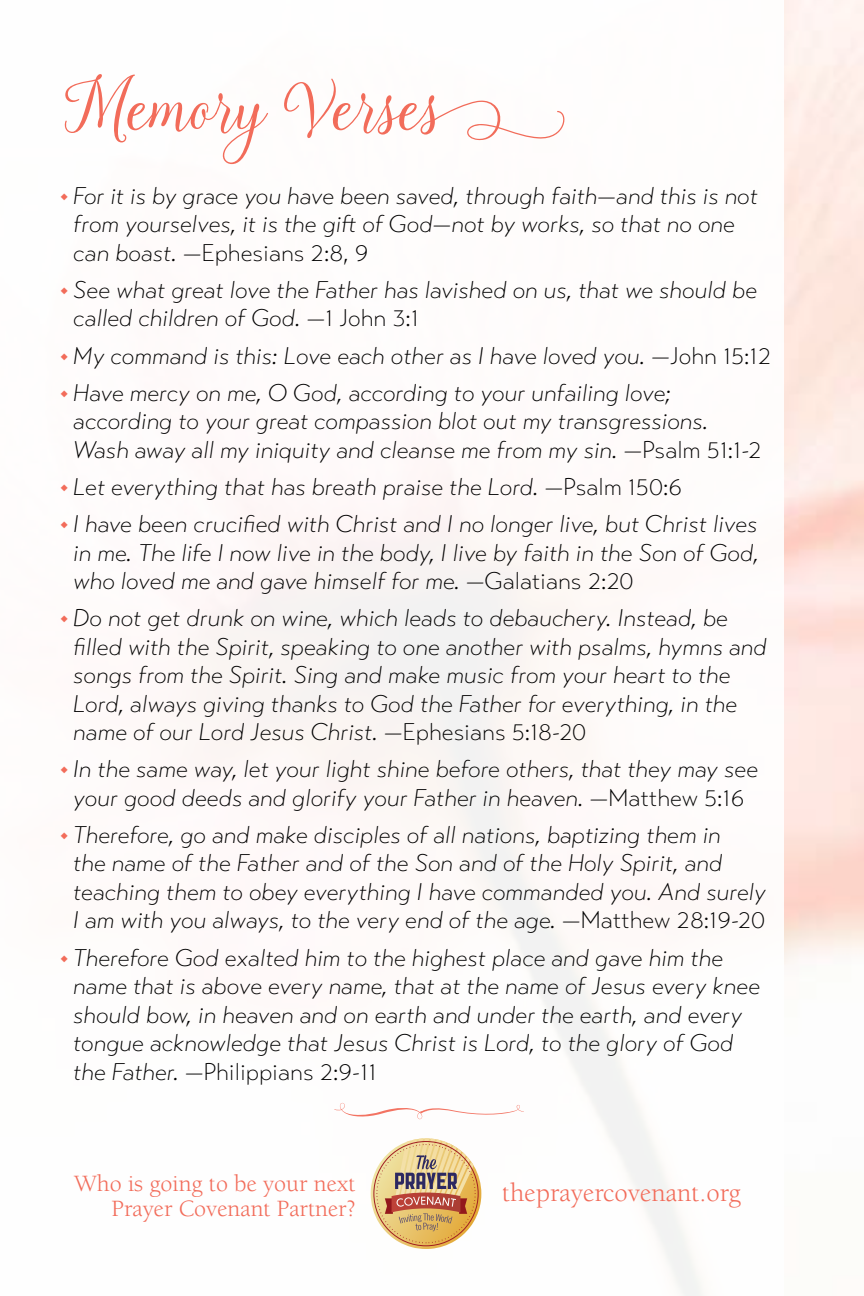
<style>
.page{position:relative;width:864px;height:1296px;background:#fff}
.page>*{position:absolute;margin:0;border:0;box-sizing:border-box;transform-origin:0 0}
.t1{font:62.7px "Kasandra Script";color:#f26c5a}
.t2{font:26.7px "Berkeley Std";color:#f26c5a}
.t3{font:italic 300 24px/28.5px "Transat Text";color:#000}
.t4{font:24px/24.9px "Berkeley Std";color:#f26c5a;text-align:right}
.s1{font-family:"Source Sans Pro";font-style:normal;font-size:27px;color:#f26c5a}
.s2{font-style:normal}
</style>
<div class="page">
<svg style="left:371px;top:1138px;width:110px;height:111px"></svg>
<h1 class="t1" style="left:65px;top:73px;width:502px">MemoryVerses</h1>
<p class="t3" style="left:73px;top:182px;width:686px;text-indent:-12px"><span class="s1">◆</span> For it is by grace you have been saved, through faith—and this is not from yourselves, it is the gift of God—not by works, so that no one can boast. —<span class="s2">Ephesians 2:8, 9</span></p>
<p class="t3" style="left:73px;top:276px;width:686px;text-indent:-12px"><span class="s1">◆</span> See what great love the Father has lavished on us, that we should be called children of God. —<span class="s2">1 John 3:1</span></p>
<p class="t3" style="left:60px;top:341px;width:712px"><span class="s1">◆</span> My command is this: Love each other as I have loved you. —<span class="s2">John 15:12</span></p>
<p class="t3" style="left:73px;top:379px;width:690px;text-indent:-12px"><span class="s1">◆</span> Have mercy on me, O God, according to your unfailing love; according to your great compassion blot out my transgressions.<br>Wash away all my iniquity and cleanse me from my sin. —<span class="s2">Psalm 51:1-2</span></p>
<p class="t3" style="left:60px;top:473px;width:623px"><span class="s1">◆</span> Let everything that has breath praise the Lord. —<span class="s2">Psalm 150:6</span></p>
<p class="t3" style="left:73px;top:510px;width:687px;text-align:justify;text-indent:-12px"><span class="s1">◆</span> I have been crucified with Christ and I no longer live, but Christ lives in me. The life I now live in the body, I live by faith in the Son of God, who loved me and gave himself for me. —<span class="s2">Galatians 2:20</span></p>
<p class="t3" style="left:73px;top:604px;width:695px;text-indent:-12px"><span class="s1">◆</span> Do not get drunk on wine, which leads to debauchery. Instead, be filled with the Spirit, speaking to one another with psalms, hymns and songs from the Spirit. Sing and make music from your heart to the Lord, always giving thanks to God the Father for everything, in the name of our Lord Jesus Christ. —<span class="s2">Ephesians 5:18-20</span></p>
<p class="t3" style="left:60px;top:755px;width:699px;text-align:center"><span class="s1">◆</span> In the same way, let your light shine before others, that they may see your good deeds and glorify your Father in heaven. —<span class="s2">Matthew 5:16</span></p>
<p class="t3" style="left:73px;top:821px;width:694px;text-indent:-12px"><span class="s1">◆</span> Therefore, go and make disciples of all nations, baptizing them in<br>the name of the Father and of the Son and of the Holy Spirit, and teaching them to obey everything I have commanded you. And surely I am with you always, to the very end of the age. —<span class="s2">Matthew 28:19-20</span></p>
<p class="t3" style="left:73px;top:943px;width:688px;text-indent:-12px"><span class="s1">◆</span> Therefore God exalted him to the highest place and gave him the name that is above every name, that at the name of Jesus every knee should bow, in heaven and on earth and under the earth, and every tongue acknowledge that Jesus Christ is Lord, to the glory of God the Father. —<span class="s2">Philippians 2:9-11</span></p>
<p class="t4" style="left:74px;top:1171px;width:283px">Who is going to be your next<br>Prayer Covenant Partner?</p>
<p class="t2" style="left:502px;top:1179px;width:240px">theprayercovenant.org</p>
</div>
